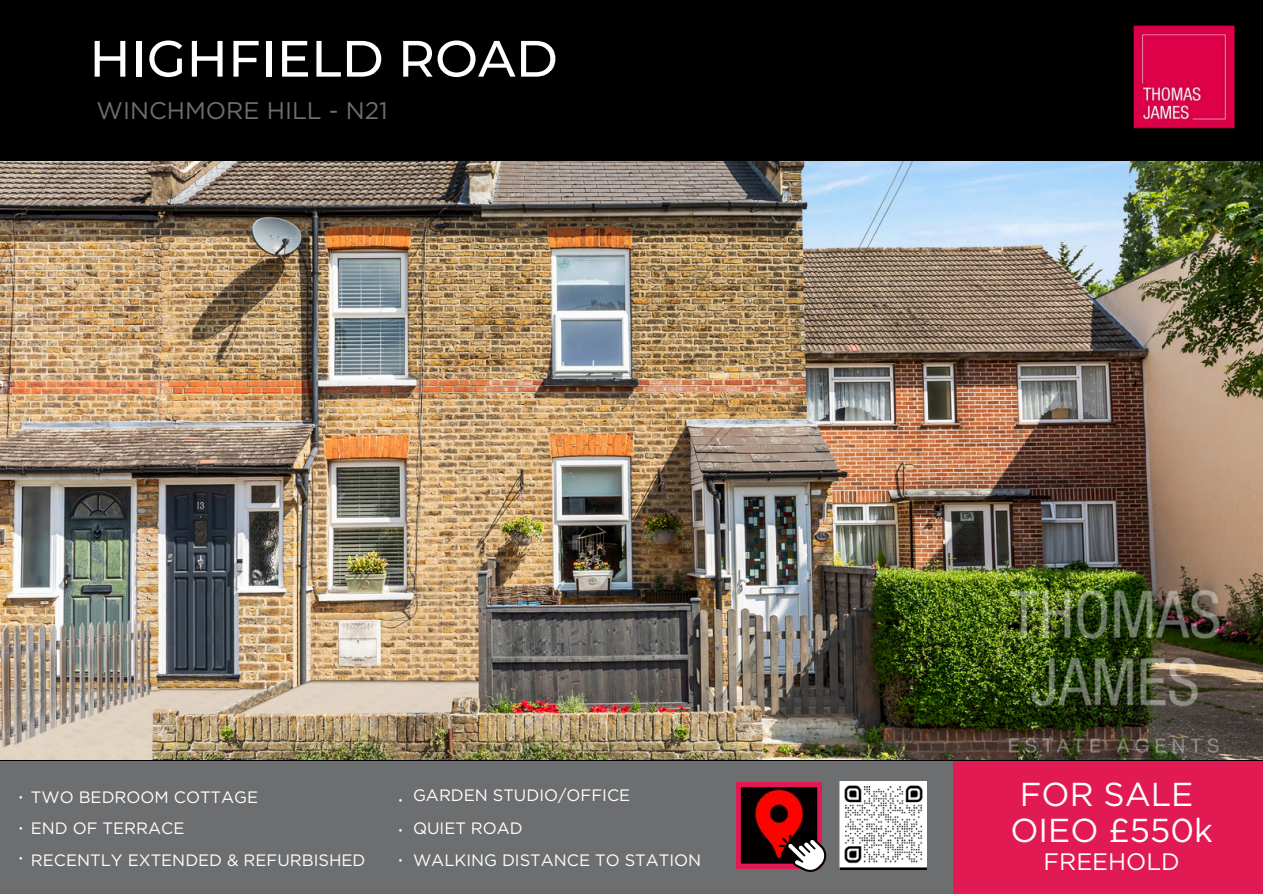
<style>
.page{position:relative;width:1263px;height:894px;background:#fff}
.page>*{position:absolute;margin:0;border:0;box-sizing:border-box;transform-origin:0 0}
.t1{font:500 51px "Montserrat";letter-spacing:.005em;color:#fff}
.t2{font:33.15px/36.2px "Gotham";color:#fff}
.t3{font:24px "Gotham";color:#6d6e70}
.t4{font:23.85px "Gotham";color:#fff}
.t5{font:16.5px/30px "Gotham";color:#fff}
.t6{font:16.5px/30.3px "Montserrat";color:#fff;text-align:justify}
.s1{font-family:"Montserrat"}
</style>
<div class="page">
<div style="left:0;top:0;width:1263px;height:162px;background:#000"></div>
<div style="left:952px;top:761px;width:311px;height:132px;background:#e21a54"></div>
<div style="left:0;top:761px;width:952px;height:132px;background:#6d6e70"></div>
<svg style="left:839px;top:781px;width:88px;height:86px"></svg>
<img style="left:841px;top:781px;width:85px;height:85px">
<svg style="left:736px;top:782px;width:90px;height:89px;background:#7a1e28"></svg>
<img style="left:1133px;top:25px;width:102px;height:104px">
<img style="left:0;top:162px;width:1263px;height:597px">
<p class="t1" style="left:89px;top:27px;width:470px">HIGHFIELD ROAD</p>
<p class="t3" style="left:96px;top:96px;width:293px">WINCHMORE HILL - N21</p>
<p class="t5" style="left:19px;top:781px;width:241px"><span class="s1">•</span> TWO BEDROOM COTTAGE <span class="s1">•<br>•</span></p>
<p class="t6" style="left:398px;top:783px;width:6px">• • •</p>
<p class="t5" style="left:31px;top:813px;width:155px">END OF TERRACE</p>
<p class="t5" style="left:31px;top:844px;width:336px">RECENTLY EXTENDED &amp; REFURBISHED</p>
<p class="t5" style="left:413px;top:780px;width:219px">GARDEN STUDIO/OFFICE</p>
<p class="t5" style="left:413px;top:812px;width:111px">QUIET ROAD</p>
<p class="t5" style="left:413px;top:845px;width:290px">WALKING DISTANCE TO STATION</p>
<p class="t2" style="left:1010px;top:775px;width:204px">FOR SALE<br>OIEO £550k</p>
<p class="t4" style="left:1043px;top:847px;width:138px">FREEHOLD</p>
</div>
